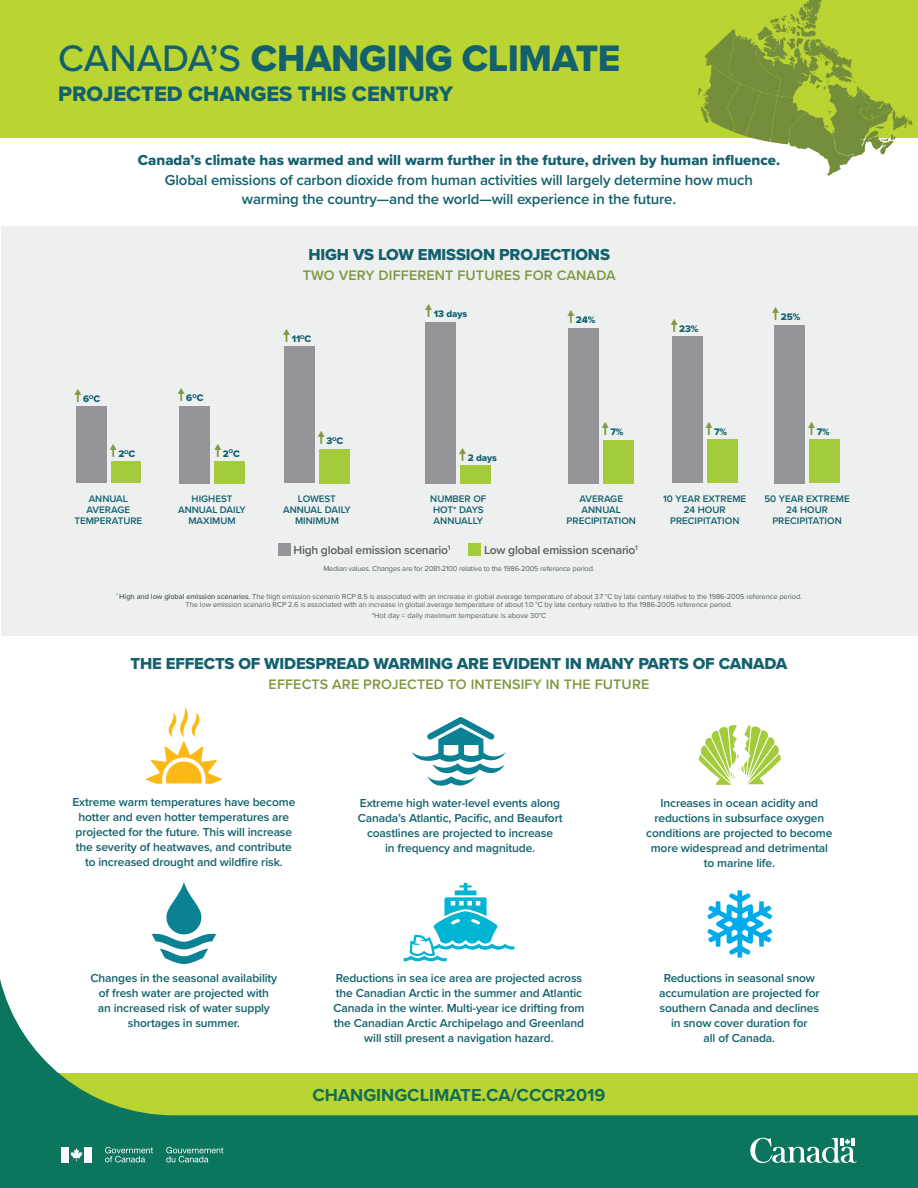
<style>
.page{position:relative;width:918px;height:1188px;background:#fff}
.page>*{position:absolute;margin:0;border:0;box-sizing:border-box;transform-origin:0 0}
.t1{font:38.25px "Proxima Nova Extrabld";letter-spacing:-.01em;color:#12616d}
.t2{font:21.75px "Proxima Nova Extrabld";color:#12616d}
.t3{font:700 18px "Proxima Nova";color:#0e6e57}
.t4{font:16.5px "Proxima Nova Extrabld";letter-spacing:-.01em;color:#12616d}
.t5{font:600 15px/19.5px "Proxima Nova";letter-spacing:-.01em;color:#12616d;text-align:center}
.t6{font:15px "Proxima Nova Extrabld";color:#12616d}
.t7{font:600 14.25px "Proxima Nova";letter-spacing:.01em;color:#7d983f}
.t8{font:600 12px/15px "Proxima Nova";letter-spacing:-.01em;color:#12616d;text-align:center}
.t9{font:600 12px "Proxima Nova";letter-spacing:-.02em;color:#585f5c}
.t10{font:600 9.9px/11.1px "Proxima Nova";color:#12616d;text-align:center}
.t11{font:9.9px "Proxima Nova Extrabld";letter-spacing:-.01em;color:#12616d}
.t12{font:7.5px/8.2px "Proxima Nova";letter-spacing:-.01em;color:#585f5c;text-align:center}
.t13{font:600 7.05px "Proxima Nova";color:#585f5c}
.s1{font-family:"Proxima Nova";font-weight:500}
.s2{font-weight:600}
</style>
<div class="page">
<div style="left:1px;top:226px;width:917px;height:410px;background:#eef0f0"></div>
<div style="left:0;top:0;width:918px;height:138px;background:#bad432"></div>
<svg style="left:698px;top:0;width:214px;height:176px"></svg>
<svg style="left:0;top:979px;width:918px;height:209px"></svg>
<div style="left:76px;top:406px;width:30px;height:77px;background:#939598"></div>
<div style="left:111px;top:462px;width:30px;height:21px;background:#a3cb3c"></div>
<div style="left:179px;top:406px;width:31px;height:77px;background:#939598"></div>
<div style="left:215px;top:461px;width:30px;height:22px;background:#a3cb3c"></div>
<div style="left:284px;top:346px;width:31px;height:137px;background:#939598"></div>
<div style="left:319px;top:449px;width:30px;height:34px;background:#a3cb3c"></div>
<div style="left:426px;top:322px;width:30px;height:161px;background:#939598"></div>
<div style="left:461px;top:465px;width:30px;height:18px;background:#a3cb3c"></div>
<div style="left:569px;top:328px;width:30px;height:155px;background:#939598"></div>
<div style="left:604px;top:440px;width:30px;height:43px;background:#a3cb3c"></div>
<div style="left:672px;top:336px;width:30px;height:147px;background:#939598"></div>
<div style="left:707px;top:440px;width:30px;height:43px;background:#a3cb3c"></div>
<div style="left:774px;top:325px;width:30px;height:158px;background:#939598"></div>
<div style="left:810px;top:440px;width:30px;height:43px;background:#a3cb3c"></div>
<div style="left:468px;top:543px;width:13px;height:13px;background:#a3cb3c"></div>
<div style="left:278px;top:543px;width:13px;height:13px;background:#939598"></div>
<svg style="left:750px;top:1138px;width:107px;height:25px"></svg>
<svg style="left:699px;top:725px;width:82px;height:60px"></svg>
<svg style="left:412px;top:717px;width:94px;height:69px"></svg>
<svg style="left:707px;top:890px;width:65px;height:68px"></svg>
<svg style="left:71px;top:1148px;width:11px;height:13px"></svg>
<div style="left:61px;top:1147px;width:8px;height:15px;background:#fff"></div>
<div style="left:84px;top:1147px;width:8px;height:15px;background:#fff"></div>
<svg style="left:105px;top:1147px;width:48px;height:15px"></svg>
<svg style="left:166px;top:1147px;width:57px;height:15px"></svg>
<svg style="left:404px;top:883px;width:110px;height:78px"></svg>
<svg style="left:146px;top:707px;width:76px;height:77px"></svg>
<svg style="left:152px;top:882px;width:64px;height:82px"></svg>
<h3 class="t1" style="left:58px;top:30px;width:564px"><span class="s1">CANADA’S</span> CHANGING CLIMATE</h3>
<h3 class="t2" style="left:58px;top:77px;width:396px">PROJECTED CHANGES THIS CENTURY</h3>
<h3 class="t6" style="left:138px;top:149px;width:644px">Canada’s climate has warmed and will warm further in the future, driven by human influence.</h3>
<h3 class="t5" style="left:165px;top:170px;width:590px">Global emissions of carbon dioxide from human activities will largely determine how much warming the country—and the world—will experience in the future.</h3>
<h3 class="t4" style="left:308px;top:242px;width:303px">HIGH VS LOW EMISSION PROJECTIONS</h3>
<h3 class="t7" style="left:303px;top:265px;width:314px">TWO VERY DIFFERENT FUTURES FOR CANADA</h3>
<h3 class="t11" style="left:434px;top:307px;width:35px">13 days</h3>
<h3 class="t11" style="left:576px;top:313px;width:21px">24%</h3>
<h3 class="t11" style="left:679px;top:321px;width:21px">23%</h3>
<h3 class="t11" style="left:781px;top:310px;width:21px">25%</h3>
<h3 class="t11" style="left:292px;top:331px;width:21px">11<sup>O</sup>C</h3>
<h3 class="t11" style="left:83px;top:391px;width:19px">6<sup>O</sup>C</h3>
<h3 class="t11" style="left:186px;top:391px;width:19px">6<sup>O</sup>C</h3>
<h3 class="t11" style="left:326px;top:434px;width:18px">3<sup>O</sup>C</h3>
<h3 class="t11" style="left:610px;top:424px;width:14px">7%</h3>
<h3 class="t11" style="left:714px;top:424px;width:14px">7%</h3>
<h3 class="t11" style="left:817px;top:425px;width:14px">7%</h3>
<h3 class="t11" style="left:118px;top:446px;width:19px">2<sup>O</sup>C</h3>
<h3 class="t10" style="left:74px;top:493px;width:69px">ANNUAL<br>AVERAGE<br>TEMPERATURE</h3>
<h3 class="t11" style="left:223px;top:446px;width:19px">2<sup>O</sup>C</h3>
<h3 class="t10" style="left:178px;top:493px;width:69px">HIGHEST<br>ANNUAL DAILY<br>MAXIMUM</h3>
<h3 class="t10" style="left:283px;top:493px;width:69px">LOWEST<br>ANNUAL DAILY<br>MINIMUM</h3>
<h3 class="t11" style="left:468px;top:450px;width:31px">2 days</h3>
<h3 class="t10" style="left:430px;top:493px;width:58px;text-align:left">NUMBER OF<br>HOT* DAYS<br>ANNUALLY</h3>
<h3 class="t10" style="left:567px;top:493px;width:71px">AVERAGE<br>ANNUAL<br>PRECIPITATION</h3>
<h3 class="t10" style="left:663px;top:493px;width:85px">10 YEAR EXTREME<br>24 HOUR<br>PRECIPITATION</h3>
<h3 class="t10" style="left:764px;top:493px;width:87px">50 YEAR EXTREME<br>24 HOUR<br>PRECIPITATION</h3>
<h3 class="t9" style="left:294px;top:541px;width:158px">High global emission scenario<sup>1</sup></h3>
<h3 class="t13" style="left:635px;top:543px;width:4px">1</h3>
<h3 class="t9" style="left:484px;top:541px;width:153px">Low global emission scenario</h3>
<h3 class="t12" style="left:323px;top:564px;width:273px">Median values. Changes are for 2081-2100 relative to the 1986-2005 reference period.</h3>
<h3 class="t12" style="left:116px;top:592px;width:687px"><sup>1</sup> <span class="s2">High and low global emission scenarios.</span> The high emission scenario RCP 8.5 is associated with an increase in global average temperature of about 3.7 °C by late century relative to the 1986-2005 reference period.<br>The low emission scenario RCP 2.6 is associated with an increase in global average temperature of about 1.0 °C by late century relative to the 1986-2005 reference period.</h3>
<h3 class="t12" style="left:372px;top:611px;width:176px">*Hot day = daily maximum temperature is above 30°C</h3>
<h3 class="t4" style="left:131px;top:651px;width:658px">THE EFFECTS OF WIDESPREAD WARMING ARE EVIDENT IN MANY PARTS OF CANADA</h3>
<h3 class="t7" style="left:269px;top:673px;width:382px">EFFECTS ARE PROJECTED TO INTENSIFY IN THE FUTURE</h3>
<h3 class="t8" style="left:72px;top:794px;width:224px">Extreme warm temperatures have become hotter and even hotter temperatures are projected for the future. This will increase the severity of heatwaves, and contribute to increased drought and wildfire risk.</h3>
<h3 class="t8" style="left:358px;top:795px;width:206px">Extreme high water-level events along Canada’s Atlantic, Pacific, and Beaufort coastlines are projected to increase<br>in frequency and magnitude.</h3>
<h3 class="t8" style="left:646px;top:795px;width:188px">Increases in ocean acidity and reductions in subsurface oxygen conditions are projected to become more widespread and detrimental to marine life.</h3>
<h3 class="t8" style="left:91px;top:970px;width:188px">Changes in the seasonal availability of fresh water are projected with<br>an increased risk of water supply shortages in summer.</h3>
<h3 class="t8" style="left:333px;top:970px;width:253px">Reductions in sea ice area are projected across the Canadian Arctic in the summer and Atlantic Canada in the winter. Multi-year ice drifting from the Canadian Arctic Archipelago and Greenland will still present a navigation hazard.</h3>
<h3 class="t3" style="left:312px;top:1082px;width:295px">CHANGINGCLIMATE.CA/CCCR2019</h3>
<h3 class="t8" style="left:659px;top:970px;width:162px">Reductions in seasonal snow accumulation are projected for southern Canada and declines in snow cover duration for<br>all of Canada.</h3>
</div>
